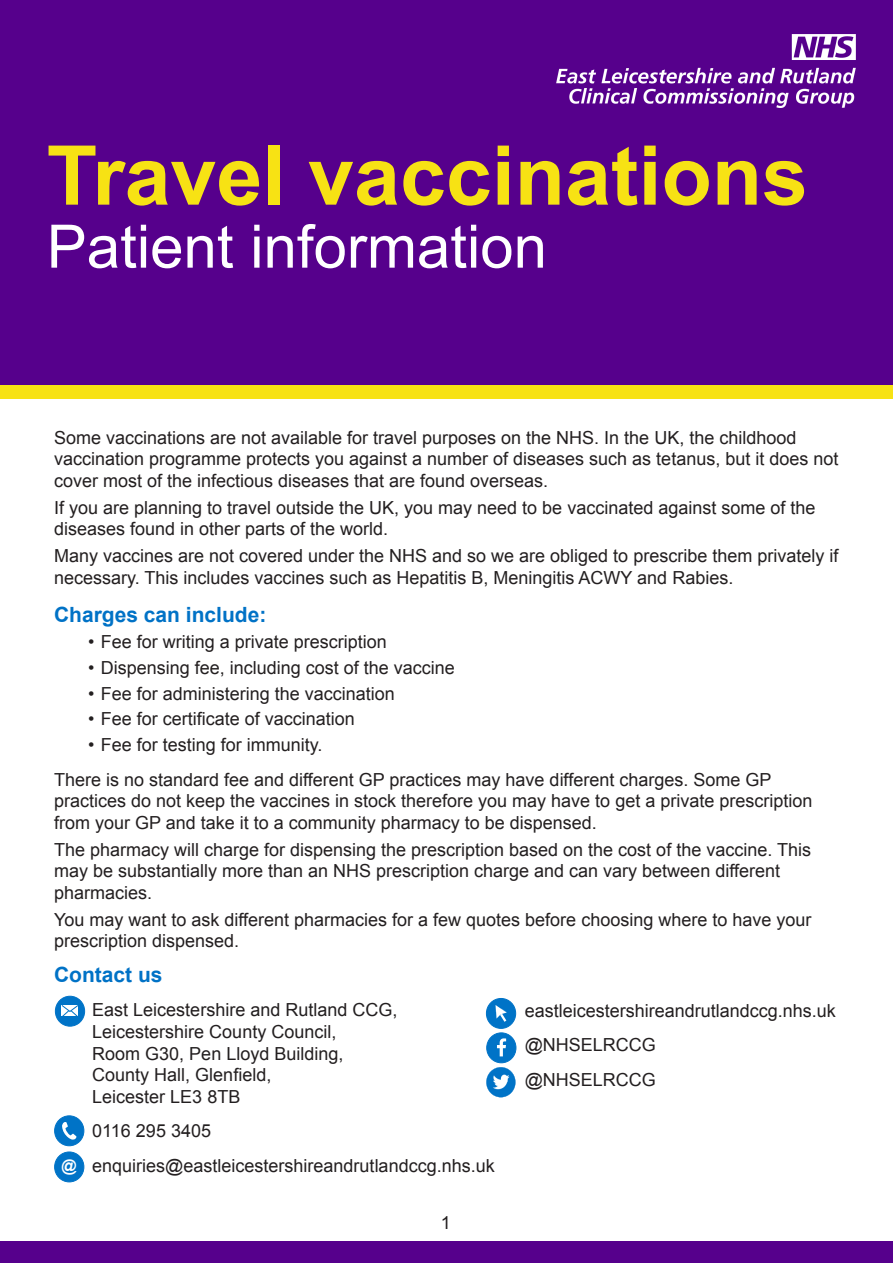
<style>
.page{position:relative;width:893px;height:1263px;background:#fff}
.page>*{position:absolute;margin:0;border:0;box-sizing:border-box;transform-origin:0 0}
.t1{font:700 82.5px "Arial";color:#f7e214}
.t2{font:60px "Arial";color:#fff}
.t3{font:700 21px "Arial";color:#0072c6}
.t4{font:18px/21.6px "Arial";color:#231f20}
.s1{font-weight:700;font-size:15.9px;color:#fff}
</style>
<div class="page">
<div style="left:0;top:0;width:893px;height:385px;background:#56008c"></div>
<div style="left:0;top:385px;width:893px;height:13px;background:#f7e214"></div>
<div style="left:487px;top:1033px;width:29px;height:30px;background:#0073c7;border-radius:50%"></div>
<div style="left:487px;top:1033px;width:29px;height:30px;border:1px solid #0073c7;border-radius:50%"></div>
<svg style="left:497px;top:1038px;width:9px;height:18px"></svg>
<div style="left:486px;top:998px;width:30px;height:30px;background:#0073c7;border-radius:50%"></div>
<div style="left:486px;top:998px;width:30px;height:30px;border:1px solid #0073c7;border-radius:50%"></div>
<svg style="left:496px;top:1005px;width:11px;height:17px"></svg>
<svg style="left:486px;top:1067px;width:30px;height:30px"></svg>
<img style="left:492px;top:1074px;width:18px;height:16px">
<div style="left:55px;top:1116px;width:29px;height:30px;background:#0073c7;border-radius:50%"></div>
<div style="left:54px;top:1116px;width:30px;height:30px;border:1px solid #0073c7;border-radius:50%"></div>
<svg style="left:62px;top:1122px;width:15px;height:17px"></svg>
<div style="left:55px;top:1152px;width:29px;height:30px;background:#0073c7;border-radius:50%"></div>
<div style="left:54px;top:1152px;width:30px;height:30px;border:1px solid #0073c7;border-radius:50%"></div>
<div style="left:55px;top:996px;width:30px;height:30px;background:#0073c7;border-radius:50%"></div>
<div style="left:55px;top:996px;width:30px;height:30px;border:1px solid #0073c7;border-radius:50%"></div>
<svg style="left:62px;top:1005px;width:16px;height:11px"></svg>
<div style="left:0;top:1242px;width:893px;height:21px;background:#56008c"></div>
<img style="left:556px;top:34px;width:299px;height:74px">
<p class="t1" style="left:47px;top:121px;width:763px">Travel vaccinations</p>
<p class="t2" style="left:47px;top:207px;width:502px">Patient information</p>
<p class="t4" style="left:54px;top:427px;width:786px">Some vaccinations are not available for travel purposes on the NHS. In the UK, the childhood vaccination programme protects you against a number of diseases such as tetanus, but it does not cover most of the infectious diseases that are found overseas.</p>
<p class="t4" style="left:54px;top:497px;width:763px">If you are planning to travel outside the UK, you may need to be vaccinated against some of the diseases found in other parts of the world.</p>
<p class="t4" style="left:54px;top:545px;width:786px">Many vaccines are not covered under the NHS and so we are obliged to prescribe them privately if necessary. This includes vaccines such as Hepatitis B, Meningitis ACWY and Rabies.</p>
<p class="t3" style="left:54px;top:601px;width:214px">Charges can include:</p>
<p class="t4" style="left:88px;top:631px;width:300px">• Fee for writing a private prescription</p>
<p class="t4" style="left:88px;top:657px;width:368px">• Dispensing fee, including cost of the vaccine</p>
<p class="t4" style="left:88px;top:683px;width:308px">• Fee for administering the vaccination</p>
<p class="t4" style="left:88px;top:708px;width:268px">• Fee for certificate of vaccination</p>
<p class="t4" style="left:88px;top:734px;width:236px">• Fee for testing for immunity.</p>
<p class="t4" style="left:54px;top:769px;width:760px">There is no standard fee and different GP practices may have different charges. Some GP practices do not keep the vaccines in stock therefore you may have to get a private prescription from your GP and take it to a community pharmacy to be dispensed.</p>
<p class="t4" style="left:54px;top:839px;width:759px">The pharmacy will charge for dispensing the prescription based on the cost of the vaccine. This may be substantially more than an NHS prescription charge and can vary between different pharmacies.</p>
<p class="t4" style="left:54px;top:909px;width:759px">You may want to ask different pharmacies for a few quotes before choosing where to have your prescription dispensed.</p>
<p class="t3" style="left:54px;top:961px;width:110px">Contact us</p>
<p class="t4" style="left:92px;top:999px;width:307px">East Leicestershire and Rutland CCG,</p>
<p class="t4" style="left:92px;top:1021px;width:246px">Leicestershire County Council,</p>
<p class="t4" style="left:92px;top:1043px;width:253px">Room G30, Pen Lloyd Building,</p>
<p class="t4" style="left:92px;top:1064px;width:181px">County Hall, Glenfield,</p>
<p class="t4" style="left:92px;top:1086px;width:150px">Leicester LE3 8TB</p>
<p class="t4" style="left:92px;top:1120px;width:120px">0116 295 3405</p>
<p class="t4" style="left:61px;top:1154px;width:435px"><span class="s1">@</span> enquiries@eastleicestershireandrutlandccg.nhs.uk</p>
<p class="t4" style="left:441px;top:1212px;width:12px">1</p>
<p class="t4" style="left:525px;top:1000px;width:313px">eastleicestershireandrutlandccg.nhs.uk</p>
<p class="t4" style="left:525px;top:1034px;width:133px">@NHSELRCCG</p>
<p class="t4" style="left:525px;top:1069px;width:133px">@NHSELRCCG</p>
</div>
